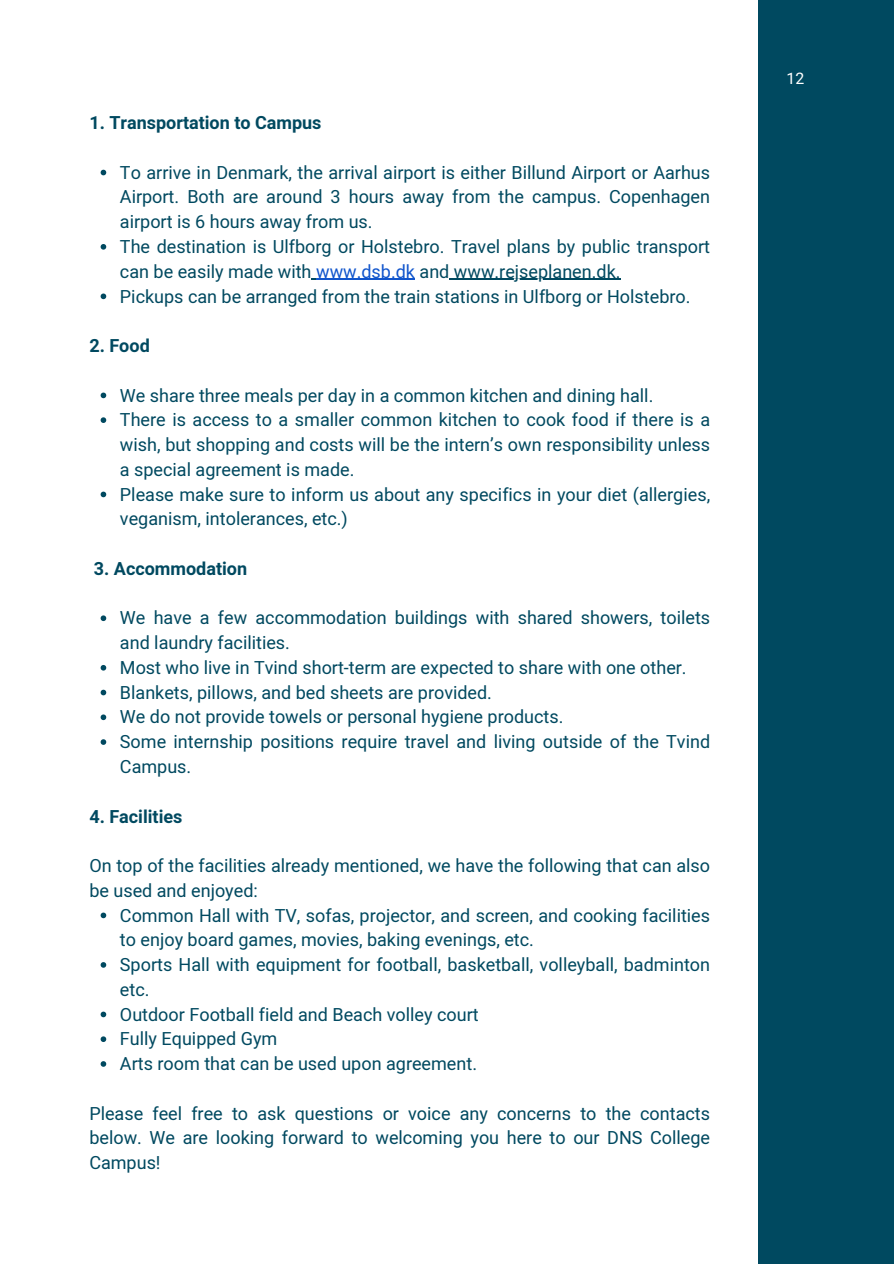
<style>
.page{position:relative;width:894px;height:1264px;background:#fff}
.page>*{position:absolute;margin:0;border:0;box-sizing:border-box;transform-origin:0 0}
.t1{font:18px/24.8px "Mardoto";color:#004960}
.t2{font:700 18px "Mardoto";color:#004960}
.t3{font:15.75px "Mardoto";color:#fff}
.s1{color:#15c}
</style>
<div class="page">
<div style="left:758px;top:0;width:135px;height:1263px;background:#004960"></div>
<svg style="left:101px;top:170px;width:5px;height:5px"></svg>
<svg style="left:101px;top:244px;width:5px;height:6px"></svg>
<hr style="left:316px;top:279px;width:99px;height:1px;background:#15c">
<hr style="left:449px;top:279px;width:171px;height:1px;background:#004960">
<svg style="left:101px;top:293px;width:5px;height:6px"></svg>
<svg style="left:101px;top:392px;width:5px;height:6px"></svg>
<svg style="left:101px;top:417px;width:5px;height:6px"></svg>
<svg style="left:101px;top:491px;width:5px;height:6px"></svg>
<svg style="left:101px;top:615px;width:5px;height:6px"></svg>
<svg style="left:101px;top:665px;width:5px;height:5px"></svg>
<svg style="left:101px;top:689px;width:5px;height:6px"></svg>
<svg style="left:101px;top:714px;width:5px;height:6px"></svg>
<svg style="left:101px;top:739px;width:5px;height:6px"></svg>
<svg style="left:101px;top:912px;width:5px;height:6px"></svg>
<svg style="left:101px;top:962px;width:5px;height:5px"></svg>
<svg style="left:101px;top:1011px;width:5px;height:6px"></svg>
<svg style="left:101px;top:1036px;width:5px;height:6px"></svg>
<svg style="left:101px;top:1061px;width:5px;height:5px"></svg>
<p class="t2" style="left:89px;top:112px;width:234px">1. Transportation to Campus</p>
<p class="t1" style="left:120px;top:160px;width:591px;text-align:justify">To arrive in Denmark, the arrival airport is either Billund Airport or Aarhus Airport. Both are around 3 hours away from the campus. Copenhagen airport is 6 hours away from us.</p>
<p class="t1" style="left:120px;top:234px;width:591px">The destination is Ulfborg or Holstebro. Travel plans by public transport can be easily made with <span class="s1">www.dsb.dk</span> and www.rejseplanen.dk.</p>
<h1 class="t1" style="left:120px;top:284px;width:572px">Pickups can be arranged from the train stations in Ulfborg or Holstebro.</h1>
<h1 class="t2" style="left:89px;top:335px;width:62px">2. Food</h1>
<h1 class="t1" style="left:120px;top:383px;width:591px">We share three meals per day in a common kitchen and dining hall.<br>There is access to a smaller common kitchen to cook food if there is a</h1>
<p class="t1" style="left:120px;top:432px;width:591px">wish, but shopping and costs will be the intern’s own responsibility unless a special agreement is made.<br>Please make sure to inform us about any specifics in your diet (allergies,</p>
<p class="t1" style="left:120px;top:507px;width:229px">veganism, intolerances, etc.)</p>
<p class="t2" style="left:94px;top:558px;width:155px">3. Accommodation</p>
<p class="t1" style="left:120px;top:606px;width:591px">We have a few accommodation buildings with shared showers, toilets</p>
<h1 class="t1" style="left:120px;top:630px;width:568px">and laundry facilities.<br>Most who live in Tvind short-term are expected to share with one other.</h1>
<p class="t1" style="left:120px;top:680px;width:373px">Blankets, pillows, and bed sheets are provided.</p>
<p class="t1" style="left:120px;top:705px;width:445px">We do not provide towels or personal hygiene products.</p>
<p class="t1" style="left:120px;top:729px;width:591px">Some internship positions require travel and living outside of the Tvind<br>Campus.</p>
<p class="t2" style="left:89px;top:805px;width:95px">4. Facilities</p>
<p class="t1" style="left:89px;top:853px;width:622px">On top of the facilities already mentioned, we have the following that can also be used and enjoyed:</p>
<h1 class="t1" style="left:120px;top:903px;width:591px">Common Hall with TV, sofas, projector, and screen, and cooking facilities to enjoy board games, movies, baking evenings, etc.</h1>
<p class="t1" style="left:120px;top:952px;width:591px">Sports Hall with equipment for football, basketball, volleyball, badminton etc.</p>
<p class="t1" style="left:120px;top:1002px;width:360px">Outdoor Football field and Beach volley court</p>
<p class="t1" style="left:120px;top:1026px;width:159px">Fully Equipped Gym</p>
<p class="t1" style="left:120px;top:1051px;width:358px">Arts room that can be used upon agreement.</p>
<p class="t1" style="left:89px;top:1101px;width:622px;text-align:justify">Please feel free to ask questions or voice any concerns to the contacts below. We are looking forward to welcoming you here to our DNS College Campus!</p>
<h1 class="t3" style="left:786px;top:70px;width:19px">12</h1>
</div>
